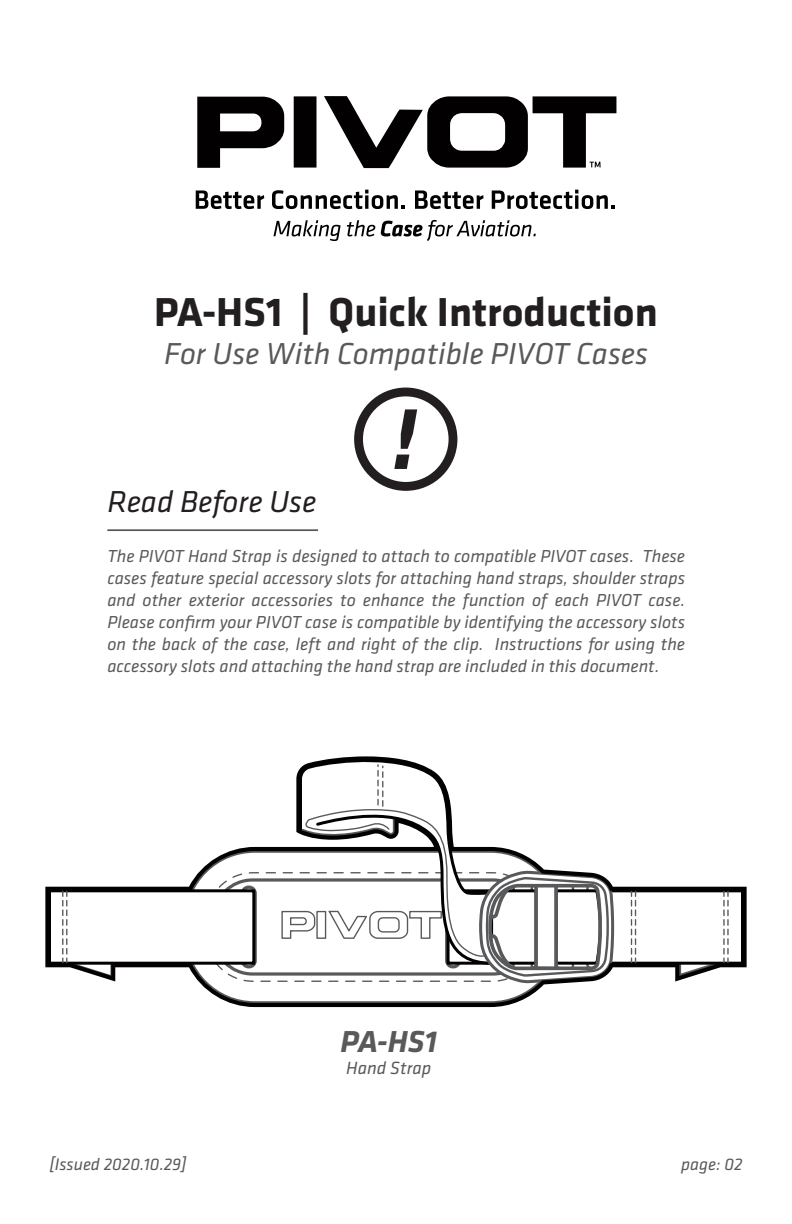
<style>
.page{position:relative;width:792px;height:1224px;background:#fff}
.page>*{position:absolute;margin:0;border:0;box-sizing:border-box;transform-origin:0 0}
.t1{font:700 42px "Klavika";color:#231f20}
.t2{font:italic 31.4px "Klavika";color:#58595b}
.t3{font:italic 31.4px "Klavika";color:#231f20}
.t4{font:italic 700 31.4px "Klavika";color:#58595b}
.t5{font:italic 18.4px "Klavika";color:#58595b}
.t6{font:italic 18px/22px "Klavika";color:#58595b;text-align:justify}
.t7{font:italic 17.4px "Klavika";color:#58595b}
</style>
<div class="page">
<svg style="left:196px;top:190px;width:68px;height:19px"></svg>
<svg style="left:272px;top:190px;width:133px;height:19px"></svg>
<svg style="left:415px;top:190px;width:69px;height:19px"></svg>
<svg style="left:492px;top:190px;width:123px;height:19px"></svg>
<svg style="left:273px;top:220px;width:68px;height:21px"></svg>
<svg style="left:347px;top:220px;width:28px;height:16px"></svg>
<svg style="left:381px;top:220px;width:155px;height:21px"></svg>
<div style="left:294px;top:96px;width:23px;height:72px;background:#020000"></div>
<svg style="left:197px;top:97px;width:87px;height:71px"></svg>
<svg style="left:324px;top:96px;width:292px;height:72px"></svg>
<hr style="left:107px;top:529px;width:211px;height:2px;background:#58595b">
<div style="left:354px;top:388px;width:103px;height:103px;border:9px solid #231f20;border-radius:50%"></div>
<svg style="left:394px;top:409px;width:23px;height:60px"></svg>
<svg style="left:45px;top:756px;width:702px;height:251px"></svg>
<h1 class="t1" style="left:154px;top:289px;width:505px">PA-HS1 | Quick Introduction</h1>
<h2 class="t2" style="left:164px;top:336px;width:486px">For Use With Compatible PIVOT Cases</h2>
<h2 class="t3" style="left:107px;top:484px;width:210px">Read Before Use</h2>
<p class="t6" style="left:107px;top:545px;width:579px">The PIVOT Hand Strap is designed to attach to compatible PIVOT cases. These cases feature special accessory slots for attaching hand straps, shoulder straps and other exterior accessories to enhance the function of each PIVOT case.<br>Please confirm your PIVOT case is compatible by identifying the accessory slots on the back of the case, left and right of the clip. Instructions for using the accessory slots and attaching the hand strap are included in this document.</p>
<h2 class="t4" style="left:341px;top:1024px;width:98px">PA-HS1</h2>
<p class="t5" style="left:346px;top:1057px;width:86px">Hand Strap</p>
<p class="t7" style="left:50px;top:1154px;width:139px">[Issued 2020.10.29]</p>
<p class="t7" style="left:681px;top:1154px;width:63px">page: 02</p>
</div>
